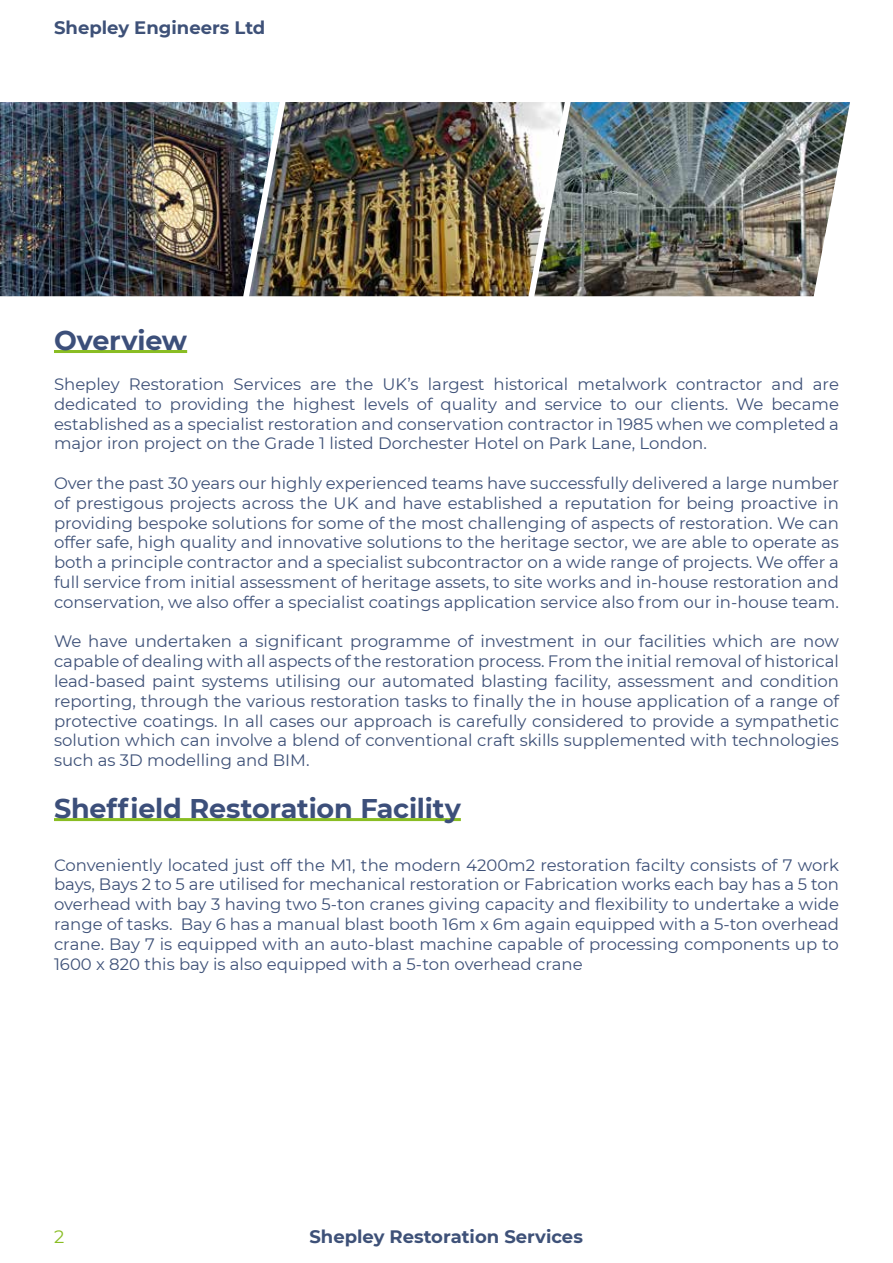
<style>
.page{position:relative;width:893px;height:1263px;background:#fff}
.page>*{position:absolute;margin:0;border:0;box-sizing:border-box;transform-origin:0 0}
.t1{font:700 27px "Montserrat";letter-spacing:-.005em;color:#3c4f7a}
.t2{font:700 18px "Montserrat";color:#3e5178}
.t3{font:18px "Montserrat";color:#89bd23}
.t4{font:16.5px/19.8px "Montserrat";color:#3e5178;text-align:justify}
</style>
<div class="page">
<hr style="left:54px;top:350px;width:133px;height:3px;background:#89bd23">
<hr style="left:54px;top:818px;width:407px;height:3px;background:#89bd23">
<img style="left:280px;top:102px;width:254px;height:194px">
<img style="left:534px;top:102px;width:316px;height:194px">
<img style="left:0;top:102px;width:280px;height:194px">
<p class="t2" style="left:54px;top:14px;width:213px">Shepley Engineers Ltd</p>
<h1 class="t1" style="left:54px;top:321px;width:135px">Overview</h1>
<p class="t4" style="left:54px;top:374px;width:786px">Shepley Restoration Services are the UK’s largest historical metalwork contractor and are dedicated to providing the highest levels of quality and service to our clients. We became established as a specialist restoration and conservation contractor in 1985 when we completed a major iron project on the Grade 1 listed Dorchester Hotel on Park Lane, London.</p>
<p class="t4" style="left:54px;top:473px;width:786px">Over the past 30 years our highly experienced teams have successfully delivered a large number of prestigous projects across the UK and have established a reputation for being proactive in providing bespoke solutions for some of the most challenging of aspects of restoration. We can offer safe, high quality and innovative solutions to the heritage sector, we are able to operate as both a principle contractor and a specialist subcontractor on a wide range of projects. We offer a full service from initial assessment of heritage assets, to site works and in-house restoration and conservation, we also offer a specialist coatings application service also from our in-house team.</p>
<p class="t4" style="left:54px;top:631px;width:786px">We have undertaken a significant programme of investment in our facilities which are now capable of dealing with all aspects of the restoration process. From the initial removal of historical lead-based paint systems utilising our automated blasting facility, assessment and condition reporting, through the various restoration tasks to finally the in house application of a range of protective coatings. In all cases our approach is carefully considered to provide a sympathetic solution which can involve a blend of conventional craft skills supplemented with technologies such as 3D modelling and BIM.</p>
<h1 class="t1" style="left:54px;top:789px;width:408px">Sheffield Restoration Facility</h1>
<p class="t4" style="left:54px;top:854px;width:787px">Conveniently located just off the M1, the modern 4200m2 restoration facilty consists of 7 work bays, Bays 2 to 5 are utilised for mechanical restoration or Fabrication works each bay has a 5 ton overhead with bay 3 having two 5-ton cranes giving capacity and flexibility to undertake a wide range of tasks. Bay 6 has a manual blast booth 16m x 6m again equipped with a 5-ton overhead crane. Bay 7 is equipped with an auto-blast machine capable of processing components up to 1600 x 820 this bay is also equipped with a 5-ton overhead crane</p>
<p class="t3" style="left:54px;top:1224px;width:12px">2</p>
<p class="t2" style="left:309px;top:1224px;width:275px">Shepley Restoration Services</p>
</div>
